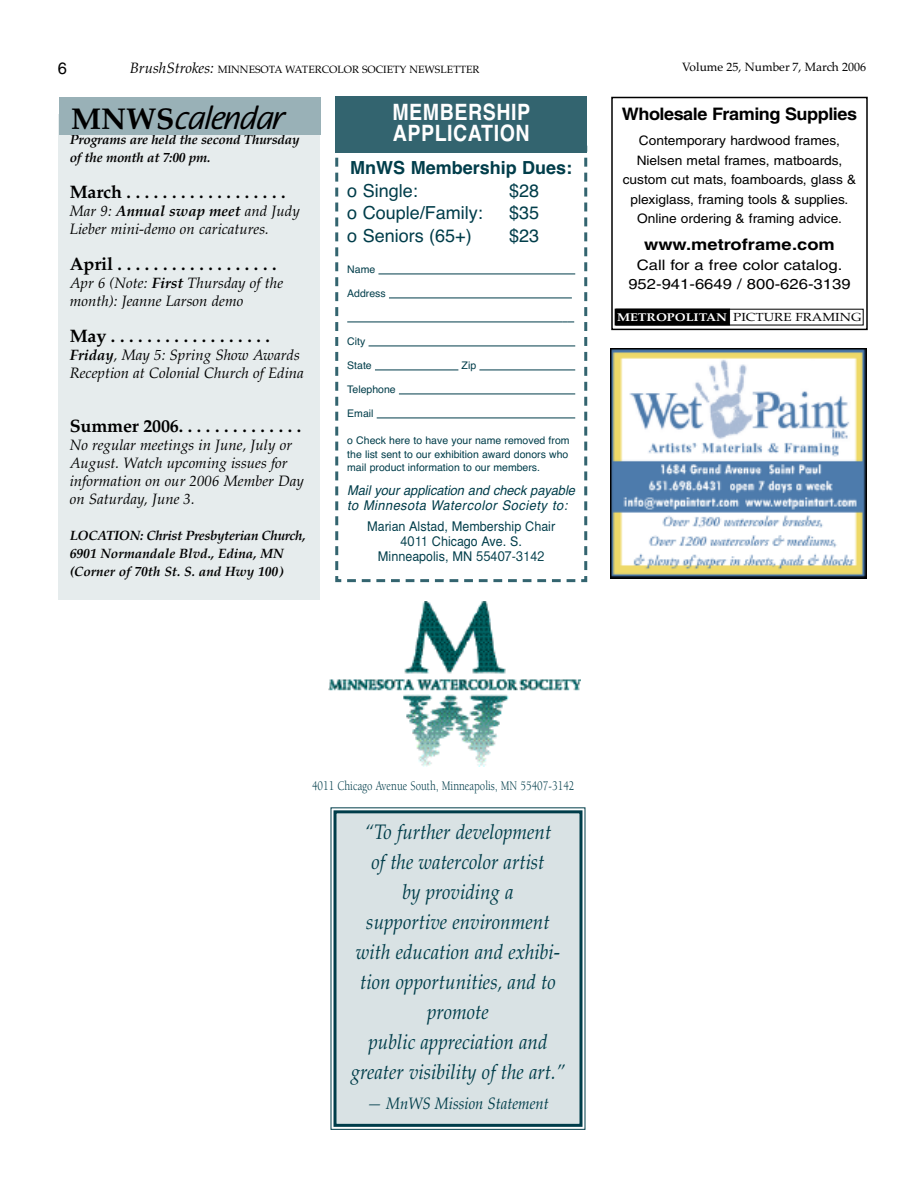
<style>
.page{position:relative;width:918px;height:1188px;background:#fff}
.page>*{position:absolute;margin:0;border:0;box-sizing:border-box;transform-origin:0 0}
.t1{font:italic 30px "Fusata S Sk";color:#000}
.t2{font:700 22.5px "Helvetica CE";letter-spacing:.03em;color:#fff;scale:.87 1}
.t3{font:italic 21px/30px "Palatino";color:#003d4a;text-align:center;scale:.9 1}
.t4{font:700 18px "Palatino";letter-spacing:-.01em;color:#000}
.t5{font:18px "Helvetica CE";color:#003d4a}
.t6{font:700 18px "Helvetica CE";color:#003d4a}
.t7{font:700 17.25px "Helvetica";letter-spacing:-.03em;color:#000;scale:1.05 1}
.t8{font:italic 16.5px "Palatino";color:#003d4a;scale:.9 1}
.t9{font:16.5px "Helvetica";color:#000}
.t10{font:700 15.9px "Helvetica";color:#000;scale:1.16 1}
.t11{font:italic 15px/18px "Palatino";color:#000}
.t12{font:14.4px/19.5px "Helvetica";color:#000;text-align:center;scale:1.16 1}
.t13{font:italic 700 13.5px/18px "Palatino";letter-spacing:-.015em;color:#000}
.t14{font:13.5px/15px "Gr Helvetica";color:#003d4a;text-align:center;scale:.95 1}
.t15{font:italic 13.5px/15px "Helvetica CE";color:#003d4a;scale:.95 1}
.t16{font:13.5px "Berkeley";color:#003d4a;scale:.8 1}
.t17{font:13.05px/19.5px "Helvetica";color:#000;text-align:center;scale:1.05 1}
.t18{font:12px "Palatino";color:#000}
.t19{font:11.7px "Palatino";color:#000;scale:1.16 1}
.t20{font:700 11.25px "Palatino";color:#fff;scale:1.16 1}
.t21{font:10.5px/13.5px "Helvetica CE";color:#003d4a;text-align:justify}
.t22{font:10.5px "Palatino";color:#000}
.s1{font-style:italic;font-size:15px}
.s2{font-family:"Palatino";font-weight:700;font-style:normal}
.s3{font-weight:700}
.s4{font-weight:700;font-size:11.25px}
</style>
<div class="page">
<div style="left:335px;top:812px;width:246px;height:313px;background:#d9e2e4"></div>
<div style="left:334px;top:810px;width:249px;height:317px;border:3px solid #003d4a"></div>
<img style="left:329px;top:601px;width:251px;height:166px">
<div style="left:611px;top:97px;width:257px;height:233px;border:2px solid #000"></div>
<div style="left:616px;top:310px;width:113px;height:15px;background:#000"></div>
<div style="left:615px;top:309px;width:115px;height:16px;border:1px solid #000"></div>
<div style="left:611px;top:349px;width:255px;height:234px;background:linear-gradient(to right,#fff,#fff)"></div>
<img style="left:611px;top:349px;width:255px;height:229px">
<svg style="left:335px;top:145px;width:253px;height:438px"></svg>
<div style="left:335px;top:97px;width:252px;height:56px;background:#33646f"></div>
<div style="left:58px;top:114px;width:262px;height:485px;background:#e6eced"></div>
<div style="left:59px;top:97px;width:261px;height:38px;background:#99b1b7"></div>
<p class="t9" style="left:58px;top:62px;width:11px">6</p>
<p class="t22" style="left:130px;top:63px;width:351px"><span class="s1">BrushStrokes:</span> MINNESOTA WATERCOLOR SOCIETY NEWSLETTER</p>
<p class="t18" style="left:682px;top:60px;width:185px">Volume 25, Number 7, March 2006</p>
<p class="t7" style="left:622px;top:107px;width:226px">Wholesale Framing Supplies</p>
<p class="t17" style="left:623px;top:132px;width:224px">Contemporary hardwood frames, Nielsen metal frames, matboards, custom cut mats, foamboards, glass &amp; plexiglass, framing tools &amp; supplies.<br>Online ordering &amp; framing advice.</p>
<p class="t10" style="left:644px;top:238px;width:166px">www.metroframe.com</p>
<p class="t12" style="left:628px;top:256px;width:193px">Call for a free color catalog.<br>952-941-6649 / 800-626-3139</p>
<p class="t20" style="left:617px;top:311px;width:96px">METROPOLITAN</p>
<h2 class="t2" style="left:392px;top:99px;width:160px">MEMBERSHIP</h2>
<h1 class="t1" style="left:71px;top:104px;width:220px"><span class="s2">M N W S</span> calendar</h1>
<p class="t13" style="left:70px;top:130px;width:231px">Programs are held the second Thursday</p>
<h2 class="t2" style="left:393px;top:120px;width:159px">APPLICATION</h2>
<p class="t13" style="left:70px;top:148px;width:142px">of the month at 7:00 pm.</p>
<p class="t4" style="left:70px;top:181px;width:217px">March . . . . . . . . . . . . . . . . . .</p>
<p class="t11" style="left:70px;top:202px;width:232px">Mar 9: <span class="s3">Annual swap meet</span> and Judy<br>Lieber mini-demo on caricatures.</p>
<p class="t4" style="left:70px;top:253px;width:208px">April . . . . . . . . . . . . . . . . . .</p>
<p class="t11" style="left:70px;top:274px;width:215px">Apr 6 (Note: <span class="s3">First</span> Thursday of the month): Jeanne Larson demo</p>
<p class="t4" style="left:70px;top:325px;width:202px">May . . . . . . . . . . . . . . . . . .</p>
<p class="t11" style="left:70px;top:346px;width:236px"><span class="s3">Friday</span>, May 5: Spring Show Awards<br>Reception at Colonial Church of Edina</p>
<p class="t4" style="left:70px;top:415px;width:233px">Summer 2006. . . . . . . . . . . . . .</p>
<p class="t11" style="left:70px;top:436px;width:236px">No regular meetings in June, July or<br>August. Watch upcoming issues for information on our 2006 Member Day on Saturday, June 3.</p>
<p class="t13" style="left:70px;top:526px;width:238px">LOCATION: Christ Presbyterian Church,<br>6901 Normandale Blvd., Edina, MN (Corner of 70th St. S. and Hwy 100)</p>
<p class="t6" style="left:350px;top:158px;width:224px">MnWS Membership Dues:</p>
<p class="t5" style="left:347px;top:180px;width:72px">o Single:</p>
<p class="t5" style="left:509px;top:180px;width:32px">$28</p>
<p class="t5" style="left:347px;top:203px;width:137px">o Couple/Family:</p>
<p class="t5" style="left:509px;top:203px;width:32px">$35</p>
<p class="t5" style="left:347px;top:225px;width:126px">o Seniors (65+)</p>
<p class="t5" style="left:509px;top:225px;width:32px">$23</p>
<p class="t21" style="left:347px;top:263px;width:30px">Name</p>
<p class="t21" style="left:347px;top:287px;width:40px">Address</p>
<p class="t19" style="left:619px;top:310px;width:210px"><span class="s4">METROPOLITAN</span> PICTURE FRAMING</p>
<p class="t21" style="left:347px;top:335px;width:20px">City</p>
<p class="t21" style="left:347px;top:359px;width:26px">State</p>
<p class="t21" style="left:462px;top:359px;width:16px">Zip</p>
<p class="t21" style="left:347px;top:383px;width:50px">Telephone</p>
<p class="t21" style="left:347px;top:407px;width:28px">Email</p>
<p class="t21" style="left:347px;top:434px;width:224px">o Check here to have your name removed from the list sent to our exhibition award donors who mail product information to our members.</p>
<p class="t15" style="left:347px;top:483px;width:246px">Mailyourapplicationandcheckpayable to Minnesota WatercolorSocietyto:</p>
<p class="t14" style="left:367px;top:519px;width:200px">Marian Alstad, Membership Chair<br>4011 Chicago Ave. S.<br>Minneapolis, MN 55407-3142</p>
<p class="t16" style="left:312px;top:780px;width:330px">4011 Chicago Avenue South, Minneapolis, MN 55407-3142</p>
<h3 class="t3" style="left:351px;top:817px;width:240px">“To further development<br>of the watercolor artist<br>by providing a<br>supportive environment with education and exhibi&shy;tion opportunities, and to promote<br>public appreciation and greater visibility of the art.”</h3>
<p class="t8" style="left:367px;top:1094px;width:203px">— MnWS Mission Statement</p>
</div>
